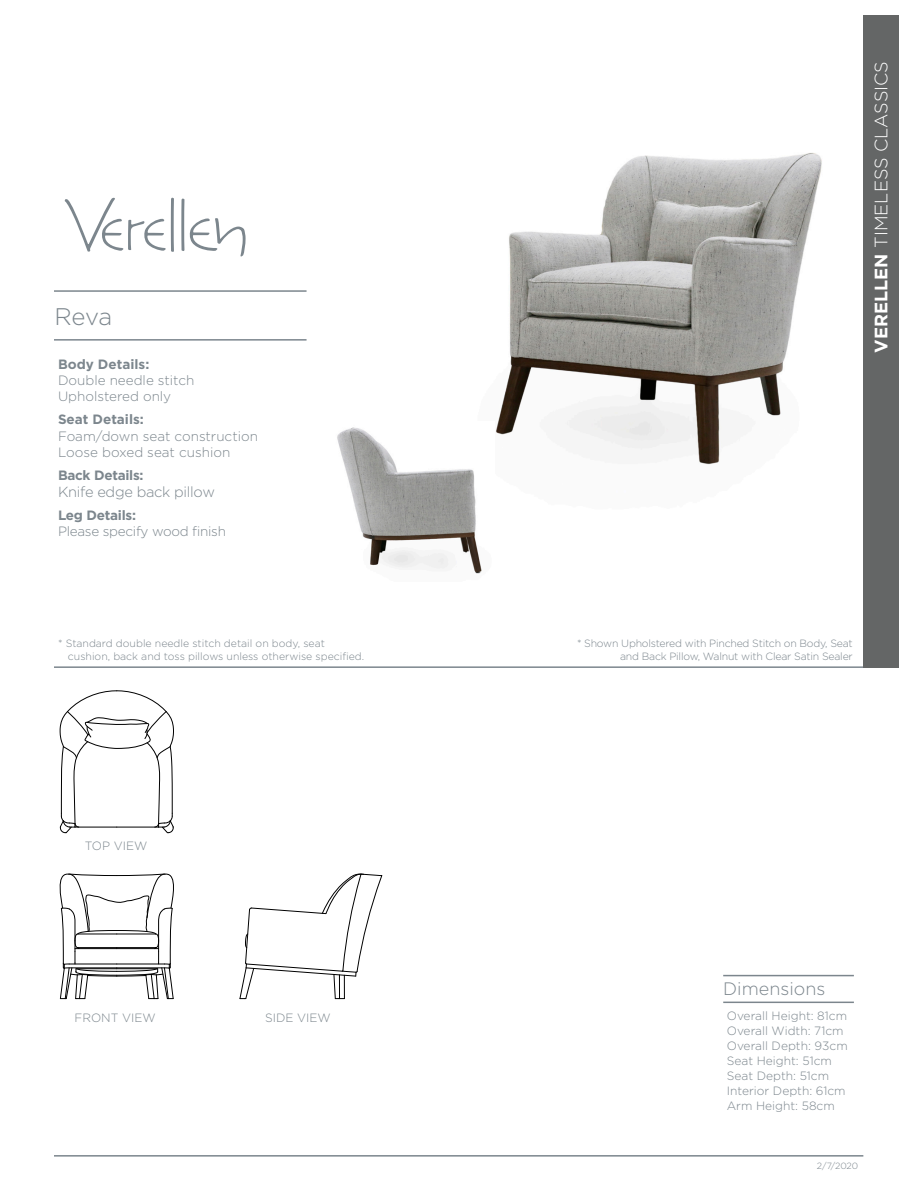
<style>
.page{position:relative;width:918px;height:1188px;background:#fff}
.page>*{position:absolute;margin:0;border:0;box-sizing:border-box;transform-origin:0 0}
.t1{font:300 24px "Gotham";color:#7c868d}
.t2{font:300 18px "Gotham";color:#fff}
.t3{font:300 18px "Gotham";color:#7c868d}
.t4{font:300 14.7px "Gotham";letter-spacing:-.02em;color:#7c868d}
.t5{font:300 13.5px "Gotham";color:#7c868d}
.t6{font:700 13.5px "Gotham";letter-spacing:-.005em;color:#7c868d}
.t7{font:300 13.5px "Gotham";letter-spacing:-.02em;color:#7c868d}
.t8{font:300 12px "Gotham";color:#7c868d}
.t9{font:300 10.5px "Gotham";letter-spacing:-.015em;color:#7c868d}
.t10{font:300 9px "Gotham";color:#7c868d}
.s1{font-weight:700}
</style>
<div class="page">
<hr style="left:54px;top:339px;width:253px;height:2px;background:#7c868d">
<hr style="left:54px;top:290px;width:253px;height:2px;background:#7c868d">
<hr style="left:54px;top:666px;width:809px;height:2px;background:#7c868d">
<hr style="left:54px;top:1155px;width:809px;height:2px;background:#7c868d">
<svg style="left:64px;top:198px;width:110px;height:54px"></svg>
<svg style="left:181px;top:199px;width:65px;height:57px"></svg>
<hr style="left:723px;top:1002px;width:131px;height:1px;background:#7c868d">
<hr style="left:723px;top:975px;width:131px;height:1px;background:#7c868d">
<div style="left:863px;top:15px;width:35px;height:653px;background:#646666"></div>
<svg style="left:240px;top:873px;width:142px;height:126px"></svg>
<svg style="left:60px;top:691px;width:114px;height:142px"></svg>
<svg style="left:59px;top:873px;width:115px;height:126px"></svg>
<img style="left:496px;top:153px;width:326px;height:312px">
<img style="left:337px;top:427px;width:145px;height:147px">
<p class="t1" style="left:54px;top:302px;width:59px">Reva</p>
<p class="t6" style="left:58px;top:355px;width:93px">Body Details:</p>
<p class="t5" style="left:58px;top:372px;width:138px">Double needle stitch</p>
<p class="t5" style="left:58px;top:388px;width:115px">Upholstered only</p>
<p class="t6" style="left:58px;top:411px;width:87px">Seat Details:</p>
<p class="t5" style="left:58px;top:427px;width:202px">Foam/down seat construction</p>
<p class="t5" style="left:58px;top:444px;width:174px">Loose boxed seat cushion</p>
<p class="t6" style="left:58px;top:466px;width:87px">Back Details:</p>
<p class="t4" style="left:58px;top:483px;width:158px">Knife edge back pillow</p>
<p class="t6" style="left:58px;top:507px;width:80px">Leg Details:</p>
<p class="t7" style="left:58px;top:523px;width:170px">Please specify wood finish</p>
<p class="t9" style="left:58px;top:637px;width:268px">* Standard double needle stitch detail on body, seat</p>
<p class="t9" style="left:68px;top:649px;width:298px">cushion, back and toss pillows unless otherwise specified.</p>
<p class="t8" style="left:85px;top:838px;width:64px">TOP VIEW</p>
<p class="t8" style="left:75px;top:1010px;width:83px">FRONT VIEW</p>
<p class="t8" style="left:265px;top:1010px;width:67px">SIDE VIEW</p>
<p class="t2" style="left:870px;top:352px;width:293px;rotate:-90deg"><span class="s1">VERELLEN</span> TIMELESS CLASSICS</p>
<p class="t9" style="left:577px;top:637px;width:277px">* Shown Upholstered with Pinched Stitch on Body, Seat</p>
<p class="t9" style="left:620px;top:649px;width:234px">and Back Pillow, Walnut with Clear Satin Sealer</p>
<p class="t3" style="left:723px;top:977px;width:104px">Dimensions</p>
<p class="t8" style="left:727px;top:1008px;width:122px">Overall Height: 81cm</p>
<p class="t8" style="left:727px;top:1023px;width:118px">Overall Width: 71cm</p>
<p class="t8" style="left:727px;top:1038px;width:122px">Overall Depth: 93cm</p>
<p class="t8" style="left:727px;top:1053px;width:107px">Seat Height: 51cm</p>
<p class="t8" style="left:727px;top:1068px;width:104px">Seat Depth: 51cm</p>
<p class="t8" style="left:727px;top:1083px;width:120px">Interior Depth: 61cm</p>
<p class="t8" style="left:727px;top:1098px;width:110px">Arm Height: 58cm</p>
<p class="t10" style="left:817px;top:1160px;width:43px">2/7/2020</p>
</div>
